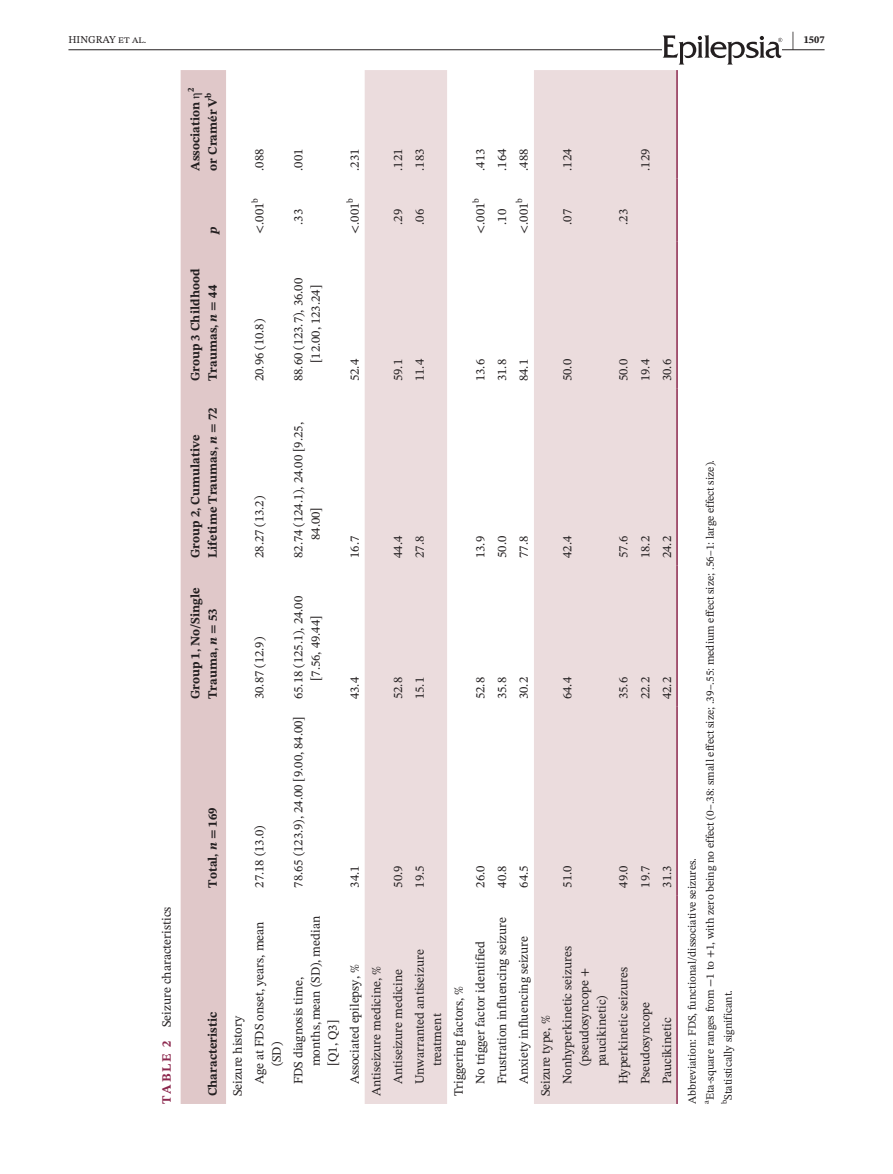
<style>
.page{position:relative;width:893px;height:1174px;background:#fff}
.page>*{position:absolute;margin:0;border:0;box-sizing:border-box;transform-origin:0 0}
.t1{font:700 21px "STIX Two Text";color:#231f20;scale:.42 1}
.t2{font:12.75px/17.2px "STIX Two Text";color:#231f20}
.t3{font:700 12.75px/17.2px "STIX Two Text";color:#231f20}
.t4{font:italic 700 12.75px "STIX Two Text";color:#231f20}
.t5{font:11.25px "STIX Two Text";color:#231f20}
.t6{font:10.5px "STIX Two Text";color:#231f20}
.t7{font:700 10.5px "STIX Two Text";color:#231f20}
.t8{font:700 8.85px "STIX Two Text";color:#231f20}
.t9{font:7.8px "STIX Two Text";color:#231f20}
.s1{font-weight:700;color:#8c284e}
.s2{font-family:"STIX";font-weight:400}
.s3{font-style:italic}
.s4{font-family:"STIX"}
</style>
<div class="page">
<hr style="left:68px;top:49px;width:756px;height:1px;background:#231f20">
<svg style="left:663px;top:35px;width:119px;height:30px"></svg>
<div style="left:181px;top:70px;width:45px;height:1034px;background:#e0c8c9"></div>
<svg style="left:365px;top:70px;width:311px;height:1034px;fill:#ebdcdd"></svg>
<hr style="left:676px;top:895px;width:2px;height:209px;background:#8c284e">
<hr style="left:676px;top:706px;width:2px;height:189px;background:#8c284e">
<hr style="left:676px;top:565px;width:2px;height:141px;background:#8c284e">
<hr style="left:676px;top:389px;width:2px;height:176px;background:#8c284e">
<hr style="left:676px;top:241px;width:2px;height:148px;background:#8c284e">
<hr style="left:676px;top:178px;width:2px;height:63px;background:#8c284e">
<hr style="left:676px;top:70px;width:2px;height:108px;background:#8c284e">
<h1 class="t1" style="left:792px;top:24px;width:8px">|</h1>
<p class="t6" style="left:68px;top:32px;width:80px">HINGRAY et al.</p>
<p class="t7" style="left:804px;top:32px;width:22px">1507</p>
<p class="t2" style="left:158px;top:1104px;width:199px;rotate:-90deg"><span class="s1">TABLE 2</span> Seizure characteristics</p>
<p class="t3" style="left:187px;top:171px;width:85px;rotate:-90deg">Association <span class="s2">η</span><sup>2 </sup>or Cramér V</p>
<p class="t8" style="left:202px;top:98px;width:7px;rotate:-90deg">b</p>
<p class="t4" style="left:203px;top:234px;width:10px;rotate:-90deg">p</p>
<p class="t2" style="left:251px;top:171px;width:24px;rotate:-90deg">.088</p>
<p class="t2" style="left:251px;top:234px;width:37px;rotate:-90deg">&lt;.001<sup>b</sup></p>
<p class="t2" style="left:290px;top:171px;width:24px;rotate:-90deg">.001</p>
<p class="t2" style="left:290px;top:225px;width:17px;rotate:-90deg">.33</p>
<p class="t2" style="left:346px;top:171px;width:24px;rotate:-90deg">.231</p>
<p class="t2" style="left:346px;top:234px;width:37px;rotate:-90deg">&lt;.001<sup>b</sup></p>
<p class="t2" style="left:389px;top:171px;width:24px;rotate:-90deg">.121</p>
<p class="t2" style="left:411px;top:171px;width:24px;rotate:-90deg">.183</p>
<p class="t2" style="left:389px;top:225px;width:17px;rotate:-90deg">.29</p>
<p class="t2" style="left:411px;top:225px;width:17px;rotate:-90deg">.06</p>
<p class="t2" style="left:472px;top:171px;width:24px;rotate:-90deg">.413</p>
<p class="t2" style="left:472px;top:234px;width:37px;rotate:-90deg">&lt;.001<sup>b</sup></p>
<p class="t2" style="left:493px;top:171px;width:24px;rotate:-90deg">.164</p>
<p class="t2" style="left:515px;top:171px;width:24px;rotate:-90deg">.488</p>
<p class="t2" style="left:493px;top:225px;width:17px;rotate:-90deg">.10</p>
<p class="t2" style="left:515px;top:234px;width:37px;rotate:-90deg">&lt;.001<sup>b</sup></p>
<p class="t2" style="left:558px;top:171px;width:24px;rotate:-90deg">.124</p>
<p class="t2" style="left:558px;top:225px;width:17px;rotate:-90deg">.07</p>
<p class="t2" style="left:636px;top:171px;width:24px;rotate:-90deg">.129</p>
<p class="t2" style="left:615px;top:225px;width:17px;rotate:-90deg">.23</p>
<p class="t3" style="left:187px;top:381px;width:114px;rotate:-90deg">Group 3 Childhood<br>Traumas, <span class="s3">n</span> <span class="s4">=</span> 44</p>
<p class="t3" style="left:187px;top:558px;width:152px;rotate:-90deg">Group 2, Cumulative<br>Lifetime Traumas, <span class="s3">n</span> <span class="s4">=</span> 72</p>
<p class="t3" style="left:187px;top:699px;width:114px;rotate:-90deg">Group 1, No/Single<br>Trauma, <span class="s3">n</span> <span class="s4">=</span> 53</p>
<p class="t3" style="left:204px;top:887px;width:82px;rotate:-90deg">Total, <span class="s3">n</span> <span class="s4">=</span> 169</p>
<p class="t3" style="left:204px;top:1096px;width:86px;rotate:-90deg">Characteristic</p>
<p class="t2" style="left:251px;top:381px;width:64px;rotate:-90deg">20.96 (10.8)</p>
<p class="t2" style="left:290px;top:363px;width:87px;text-indent:-18px;rotate:-90deg">88.60 (123.7), 36.00 [12.00, 123.24]</p>
<p class="t2" style="left:346px;top:381px;width:24px;rotate:-90deg">52.4</p>
<p class="t2" style="left:389px;top:381px;width:24px;rotate:-90deg">59.1</p>
<p class="t2" style="left:411px;top:381px;width:24px;rotate:-90deg">11.4</p>
<p class="t2" style="left:472px;top:381px;width:24px;rotate:-90deg">13.6</p>
<p class="t2" style="left:493px;top:381px;width:24px;rotate:-90deg">31.8</p>
<p class="t2" style="left:515px;top:381px;width:24px;rotate:-90deg">84.1</p>
<p class="t2" style="left:558px;top:381px;width:24px;rotate:-90deg">50.0</p>
<p class="t2" style="left:615px;top:381px;width:24px;rotate:-90deg">50.0</p>
<p class="t2" style="left:636px;top:381px;width:24px;rotate:-90deg">19.4</p>
<p class="t2" style="left:658px;top:381px;width:24px;rotate:-90deg">30.6</p>
<p class="t2" style="left:251px;top:558px;width:64px;rotate:-90deg">28.27 (13.2)</p>
<p class="t2" style="left:290px;top:540px;width:119px;text-indent:-18px;rotate:-90deg">82.74 (124.1), 24.00 [9.25,<br>84.00]</p>
<p class="t2" style="left:346px;top:558px;width:24px;rotate:-90deg">16.7</p>
<p class="t2" style="left:389px;top:558px;width:24px;rotate:-90deg">44.4</p>
<p class="t2" style="left:411px;top:558px;width:24px;rotate:-90deg">27.8</p>
<p class="t2" style="left:472px;top:558px;width:24px;rotate:-90deg">13.9</p>
<p class="t2" style="left:493px;top:558px;width:24px;rotate:-90deg">50.0</p>
<p class="t2" style="left:515px;top:558px;width:24px;rotate:-90deg">77.8</p>
<p class="t2" style="left:558px;top:558px;width:24px;rotate:-90deg">42.4</p>
<p class="t2" style="left:615px;top:558px;width:24px;rotate:-90deg">57.6</p>
<p class="t2" style="left:636px;top:558px;width:24px;rotate:-90deg">18.2</p>
<p class="t2" style="left:658px;top:558px;width:24px;rotate:-90deg">24.2</p>
<p class="t2" style="left:251px;top:699px;width:64px;rotate:-90deg">30.87 (12.9)</p>
<p class="t2" style="left:251px;top:887px;width:64px;rotate:-90deg">27.18 (13.0)</p>
<p class="t2" style="left:290px;top:699px;width:105px;text-align:center;rotate:-90deg">65.18 (125.1), 24.00 [7.56, 49.44]</p>
<p class="t2" style="left:290px;top:887px;width:173px;rotate:-90deg">78.65 (123.9), 24.00 [9.00, 84.00]</p>
<p class="t2" style="left:346px;top:699px;width:24px;rotate:-90deg">43.4</p>
<p class="t2" style="left:346px;top:887px;width:24px;rotate:-90deg">34.1</p>
<p class="t2" style="left:389px;top:699px;width:24px;rotate:-90deg">52.8</p>
<p class="t2" style="left:389px;top:887px;width:24px;rotate:-90deg">50.9</p>
<p class="t2" style="left:227px;top:1084px;width:165px;line-height:21.8px;text-indent:-12px;rotate:-90deg">Seizure history<br>Age at FDS onset, years, mean</p>
<p class="t2" style="left:268px;top:1066px;width:26px;rotate:-90deg">(SD)</p>
<p class="t2" style="left:290px;top:1066px;width:152px;text-indent:-18px;rotate:-90deg">FDS diagnosis time, months,mean (SD), median [Q1, Q3]</p>
<p class="t2" style="left:346px;top:1084px;width:122px;rotate:-90deg">Associated epilepsy, %</p>
<p class="t2" style="left:365px;top:1096px;width:132px;line-height:21.8px;text-align:right;rotate:-90deg">Antiseizure medicine, %<br>Antiseizure medicine</p>
<p class="t2" style="left:411px;top:699px;width:24px;rotate:-90deg">15.1</p>
<p class="t2" style="left:472px;top:699px;width:24px;rotate:-90deg">52.8</p>
<p class="t2" style="left:493px;top:699px;width:24px;rotate:-90deg">35.8</p>
<p class="t2" style="left:515px;top:699px;width:24px;rotate:-90deg">30.2</p>
<p class="t2" style="left:558px;top:699px;width:24px;rotate:-90deg">64.4</p>
<p class="t2" style="left:615px;top:699px;width:24px;rotate:-90deg">35.6</p>
<p class="t2" style="left:636px;top:699px;width:24px;rotate:-90deg">22.2</p>
<p class="t2" style="left:658px;top:699px;width:24px;rotate:-90deg">42.2</p>
<p class="t2" style="left:411px;top:887px;width:24px;rotate:-90deg">19.5</p>
<p class="t2" style="left:411px;top:1066px;width:119px;text-indent:-18px;rotate:-90deg">Unwarranted antiseizure treatment</p>
<p class="t2" style="left:472px;top:887px;width:24px;rotate:-90deg">26.0</p>
<p class="t2" style="left:493px;top:887px;width:24px;rotate:-90deg">40.8</p>
<p class="t2" style="left:515px;top:887px;width:24px;rotate:-90deg">64.5</p>
<p class="t2" style="left:558px;top:887px;width:24px;rotate:-90deg">51.0</p>
<p class="t2" style="left:615px;top:887px;width:24px;rotate:-90deg">49.0</p>
<p class="t2" style="left:636px;top:887px;width:24px;rotate:-90deg">19.7</p>
<p class="t2" style="left:658px;top:887px;width:24px;rotate:-90deg">31.3</p>
<p class="t2" style="left:448px;top:1084px;width:145px;line-height:21.8px;text-indent:-12px;rotate:-90deg">Triggering factors, %<br>No trigger factor identified</p>
<p class="t2" style="left:493px;top:1084px;width:169px;rotate:-90deg">Frustration influencing seizure</p>
<p class="t2" style="left:515px;top:1084px;width:150px;rotate:-90deg">Anxiety influencing seizure</p>
<p class="t2" style="left:534px;top:1084px;width:140px;line-height:21.8px;text-indent:-12px;rotate:-90deg">Seizure type, %<br>Nonhyperkinetic seizures</p>
<p class="t2" style="left:576px;top:1066px;width:100px;rotate:-90deg">(pseudosyncope + paucikinetic)</p>
<p class="t2" style="left:615px;top:1084px;width:119px;rotate:-90deg">Hyperkinetic seizures</p>
<p class="t2" style="left:636px;top:1084px;width:84px;rotate:-90deg">Pseudosyncope</p>
<p class="t2" style="left:658px;top:1084px;width:69px;rotate:-90deg">Paucikinetic</p>
<p class="t5" style="left:702px;top:1100px;width:642px;rotate:-90deg">Eta-square ranges from −1 to +1, with zero being no effect (0–.38: small effect size; .39–.55: medium effect size; .56–1: large effect size).</p>
<p class="t5" style="left:684px;top:1104px;width:247px;rotate:-90deg">Abbreviation: FDS, functional/dissociative seizures.</p>
<p class="t5" style="left:720px;top:1099px;width:112px;rotate:-90deg">Statistically significant.</p>
<p class="t9" style="left:719px;top:1104px;width:6px;rotate:-90deg">b</p>
<p class="t9" style="left:701px;top:1104px;width:5px;rotate:-90deg">a</p>
</div>
